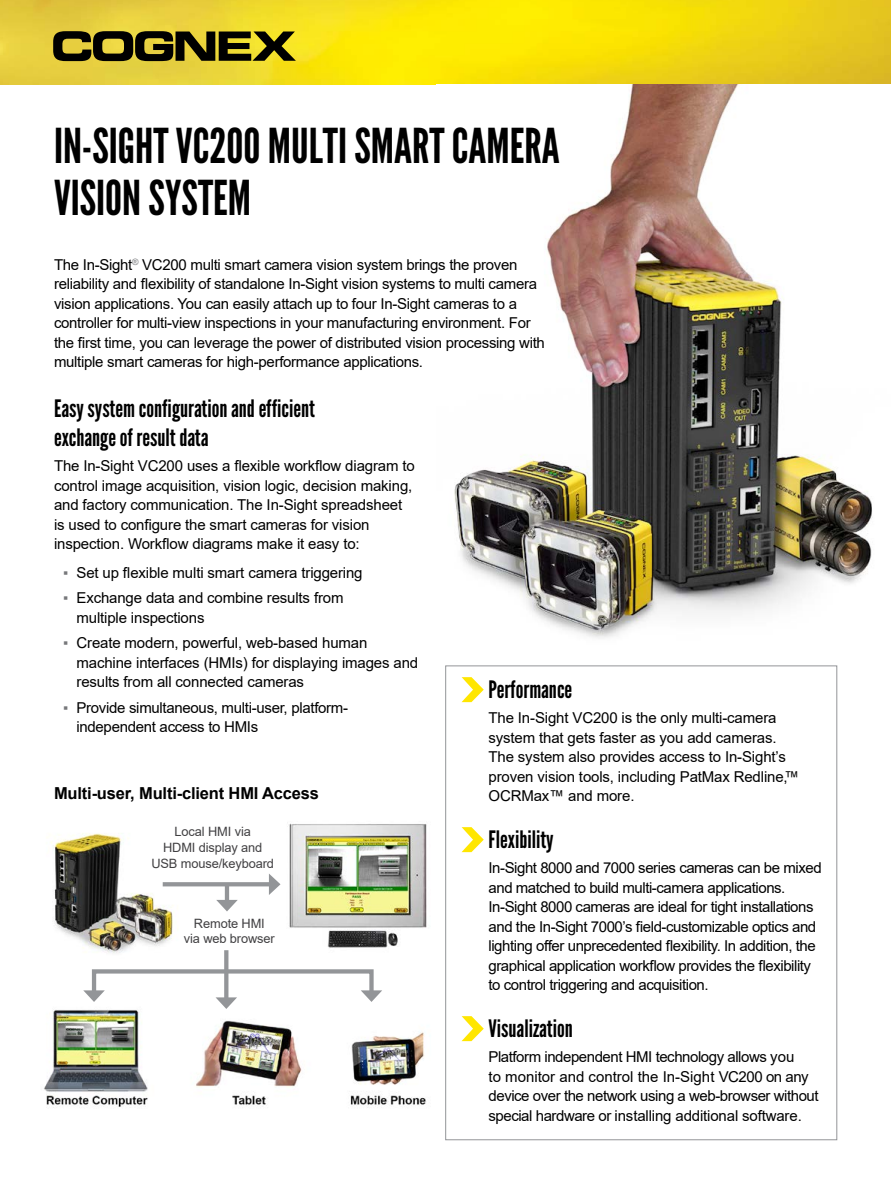
<style>
.page{position:relative;width:891px;height:1188px;background:#fff}
.page>*{position:absolute;margin:0;border:0;box-sizing:border-box;transform-origin:0 0}
.t1{font:48px/52.5px "League Gothic";color:#000}
.t2{font:24px/28.5px "League Gothic";color:#000}
.t3{font:700 16.5px "Arial";letter-spacing:-.01em;color:#000}
.t4{font:15px/19.5px "Arial";letter-spacing:-.02em;color:#000}
.t5{font:12.9px/15.8px "Arial";letter-spacing:-.01em;color:#414042;text-align:center}
.s1{color:#77787b}
</style>
<div class="page">
<img style="left:0;top:0;width:891px;height:84px">
<svg style="left:53px;top:31px;width:243px;height:30px;background:#5a5215"></svg>
<img style="left:445px;top:84px;width:428px;height:582px">
<div style="left:446px;top:666px;width:391px;height:474px;background:#fff;border:1px solid #939598"></div>
<svg style="left:462px;top:677px;width:22px;height:25px"></svg>
<svg style="left:462px;top:827px;width:22px;height:25px"></svg>
<svg style="left:462px;top:1016px;width:22px;height:25px"></svg>
<img style="left:44px;top:823px;width:383px;height:285px">
<svg style="left:163px;top:882px;width:106px;height:4px"></svg>
<svg style="left:269px;top:874px;width:12px;height:21px"></svg>
<hr style="left:225px;top:886px;width:4px;height:18px;background:#939598">
<svg style="left:216px;top:900px;width:22px;height:11px"></svg>
<div style="left:92px;top:969px;width:282px;height:27px;border:4px solid #939598"></div>
<svg style="left:83px;top:990px;width:22px;height:12px"></svg>
<svg style="left:361px;top:990px;width:21px;height:12px"></svg>
<svg style="left:224px;top:950px;width:4px;height:47px"></svg>
<svg style="left:216px;top:997px;width:21px;height:12px"></svg>
<h1 class="t1" style="left:54px;top:120px;width:507px">IN-SIGHT VC200 MULTI SMART CAMERA<br>VISION SYSTEM</h1>
<p class="t4" style="left:54px;top:255px;width:492px">The In-Sight<sup>®</sup> VC200 multi smart camera vision system brings the proven reliability and flexibility of standalone In-Sight vision systems to multi camera vision applications. You can easily attach up to four In-Sight cameras to a controller for multi-view inspections in your manufacturing environment. For the first time, you can leverage the power of distributed vision processing with multiple smart cameras for high-performance applications.</p>
<h2 class="t2" style="left:54px;top:395px;width:262px">Easy system configuration and efficient exchange of result data</h2>
<p class="t4" style="left:54px;top:456px;width:362px">The In-Sight VC200 uses a flexible workflow diagram to control image acquisition, vision logic, decision making, and factory communication. The In-Sight spreadsheet is used to configure the smart cameras for vision inspection. Workflow diagrams make it easy to:</p>
<p class="t4" style="left:63px;top:563px;width:301px"><span class="s1">▪</span> Set up flexible multi smart camera triggering</p>
<p class="t4" style="left:76px;top:588px;width:269px;text-indent:-14px"><span class="s1">▪</span> Exchange data and combine results from multiple inspections</p>
<p class="t4" style="left:76px;top:633px;width:343px;text-indent:-14px"><span class="s1">▪</span> Create modern, powerful, web-based human machine interfaces (HMIs) for displaying images and results from all connected cameras</p>
<p class="t4" style="left:76px;top:698px;width:273px;text-indent:-14px"><span class="s1">▪</span> Provide simultaneous, multi-user, platform&shy;independent access to HMIs</p>
<p class="t3" style="left:54px;top:781px;width:267px">Multi-user, Multi-client HMI Access</p>
<p class="t5" style="left:151px;top:824px;width:124px">Local HMI via<br>HDMI display and<br>USB mouse/keyboard</p>
<p class="t5" style="left:184px;top:915px;width:92px">Remote HMI<br>via web browser</p>
<h2 class="t2" style="left:489px;top:675px;width:85px">Performance</h2>
<p class="t4" style="left:489px;top:708px;width:312px">The In-Sight VC200 is the only multi-camera system that gets faster as you add cameras.<br>The system also provides access to In-Sight’s proven vision tools, including PatMax Redline,™ OCRMax™ and more.</p>
<h2 class="t2" style="left:489px;top:825px;width:67px">Flexibility</h2>
<p class="t4" style="left:489px;top:858px;width:335px">In-Sight 8000 and 7000 series cameras can be mixed and matched to build multi-camera applications.<br>In-Sight 8000 cameras are ideal for tight installations and the In-Sight 7000’s field-customizable optics and lighting offer unprecedented flexibility. In addition, the graphical application workflow provides the flexibility to control triggering and acquisition.</p>
<h2 class="t2" style="left:489px;top:1014px;width:86px">Visualization</h2>
<p class="t4" style="left:489px;top:1047px;width:332px">Platform independent HMI technology allows you<br>to monitor and control the In-Sight VC200 on any device over the network using a web-browser without special hardware or installing additional software.</p>
</div>
